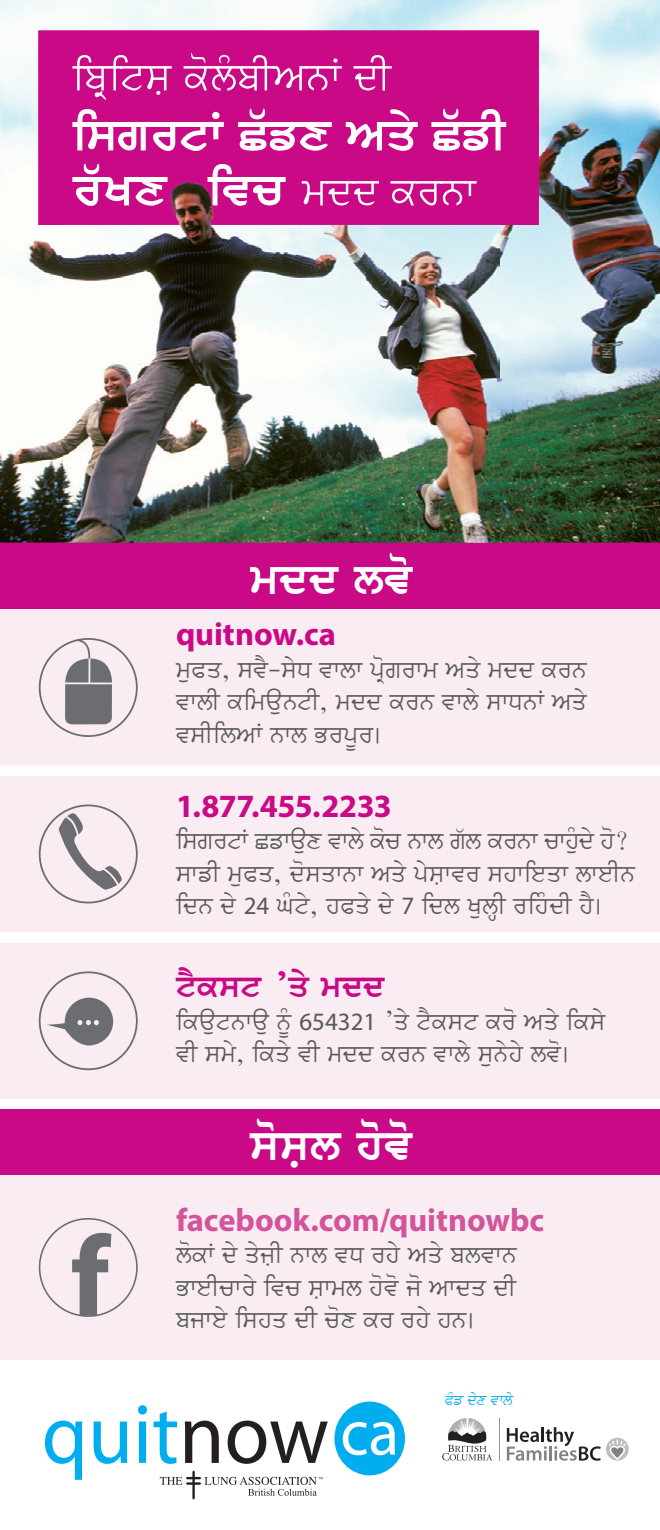
<style>
.page{position:relative;width:660px;height:1530px;background:#fff}
.page>*{position:absolute;margin:0;border:0;box-sizing:border-box;transform-origin:0 0}
.t1{font:700 45px "Samtol";color:#fff}
.t2{font:700 32.5px "Myriad Pro";letter-spacing:-.01em;color:#ca0986}
.t3{font:700 32.5px "Myriad Pro";color:#d3549b}
.t4{font:700 32.5px "Samtol";color:#ca0986}
.t5{font:25px/32.5px "Samtol";color:#57585a}
.t6{font:italic 15px "Samtol";color:#00aeef}
.s1{font-family:"Myriad Pro"}
</style>
<div class="page">
<div style="left:0;top:609px;width:660px;height:157px;background:#f9ecf3"></div>
<hr style="left:0;top:609px;width:660px;height:1px;background:#fff">
<div style="left:0;top:776px;width:660px;height:156px;background:#f9ecf3"></div>
<div style="left:0;top:943px;width:660px;height:156px;background:#f9ecf3"></div>
<div style="left:0;top:543px;width:660px;height:66px;background:#ca0986"></div>
<div style="left:39px;top:804px;width:99px;height:100px;border:2px solid #6c6d70;border-radius:50%"></div>
<svg style="left:59px;top:813px;width:63px;height:77px"></svg>
<svg style="left:38px;top:638px;width:100px;height:99px"></svg>
<svg style="left:47px;top:997px;width:67px;height:49px"></svg>
<div style="left:39px;top:971px;width:99px;height:99px;border:2px solid #6c6d70;border-radius:50%"></div>
<div style="left:0;top:1175px;width:660px;height:185px;background:#f9ecf3"></div>
<div style="left:0;top:1109px;width:660px;height:66px;background:#ca0986"></div>
<div style="left:39px;top:1218px;width:99px;height:99px;border:2px solid #6c6d70;border-radius:50%"></div>
<svg style="left:72px;top:1233px;width:39px;height:83px"></svg>
<img style="left:0;top:0;width:660px;height:57px">
<img style="left:0;top:60px;width:64px;height:483px">
<img style="left:500px;top:57px;width:160px;height:486px">
<img style="left:64px;top:225px;width:436px;height:318px">
<img style="left:250px;top:553px;width:163px;height:23px">
<div style="left:38px;top:31px;width:501px;height:194px;background:#ca0986"></div>
<img style="left:72px;top:53px;width:320px;height:47px">
<img style="left:539px;top:109px;width:14px;height:42px">
<img style="left:72px;top:109px;width:467px;height:42px">
<img style="left:72px;top:164px;width:214px;height:42px">
<img style="left:302px;top:181px;width:175px;height:25px">
<svg style="left:45px;top:1421px;width:37px;height:59px"></svg>
<svg style="left:94px;top:1422px;width:33px;height:42px"></svg>
<svg style="left:138px;top:1405px;width:9px;height:58px"></svg>
<svg style="left:154px;top:1412px;width:23px;height:52px"></svg>
<svg style="left:185px;top:1421px;width:34px;height:42px"></svg>
<svg style="left:228px;top:1421px;width:100px;height:43px"></svg>
<div style="left:334px;top:1402px;width:71px;height:73px;background:#00aeef;border-radius:50%"></div>
<svg style="left:343px;top:1422px;width:52px;height:33px"></svg>
<svg style="left:160px;top:1470px;width:163px;height:30px"></svg>
<hr style="left:499px;top:1418px;width:1px;height:42px;background:#939598">
<div style="left:606px;top:1438px;width:23px;height:23px;background:#bcbdc0;border-radius:50%"></div>
<svg style="left:609px;top:1439px;width:17px;height:21px"></svg>
<svg style="left:507px;top:1427px;width:94px;height:34px"></svg>
<svg style="left:442px;top:1418px;width:50px;height:42px"></svg>
<h1 class="t1" style="left:250px;top:552px;width:187px">MDD LVO</h1>
<h2 class="t2" style="left:176px;top:613px;width:161px">quitnow.ca</h2>
<p class="t5" style="left:176px;top:654px;width:413px;text-align:justify">MUPQ, SVY-SYD VFLF PORGRFM AQY MDD KRN VFLI KIMAUNTI, MDD KRN VFLY SFDNF AQY VSIILAF NFL BRPUR[</p>
<h2 class="t2" style="left:176px;top:784px;width:217px">1.877.455.2233</h2>
<p class="t5" style="left:176px;top:826px;width:461px">ISGRTF CZFAUX VFLY KOC NFL GWL KRNF CFHUMDY HO?<br>SFZI MUPQ, DOSQFNF AQY PYSLFVR SHFIEQF LFEIN<br>IDN DY <span class="s1">24</span> GMTY, HPQY DY <span class="s1">7</span> IDL KULHI RIHMDI HY[</p>
<h2 class="t4" style="left:176px;top:967px;width:210px">TYKST `QYMDD</h2>
<p class="t5" style="left:176px;top:1006px;width:431px">IKAUTNFAU NUM <span class="s1">654321</span> `QY TYKST KRO AQY IKSY<br>VI SMY, IKQY VI MDD KRN VFLY SUNYHY LVO[</p>
<h1 class="t1" style="left:250px;top:1118px;width:187px">SOSLL HOVO</h1>
<h2 class="t3" style="left:176px;top:1199px;width:370px">facebook.com/quitnowbc</h2>
<p class="t5" style="left:176px;top:1240px;width:342px;text-align:justify">LOKF DY QYJLI NFL VD RHY AQY BLVFN BFEICFRY IVC SLFML HOVO JO AFDQ DI BJFEY ISHQ DI COX KR RHY HN[</p>
<p class="t6" style="left:444px;top:1391px;width:78px">PM Z DYX VFLY</p>
</div>
